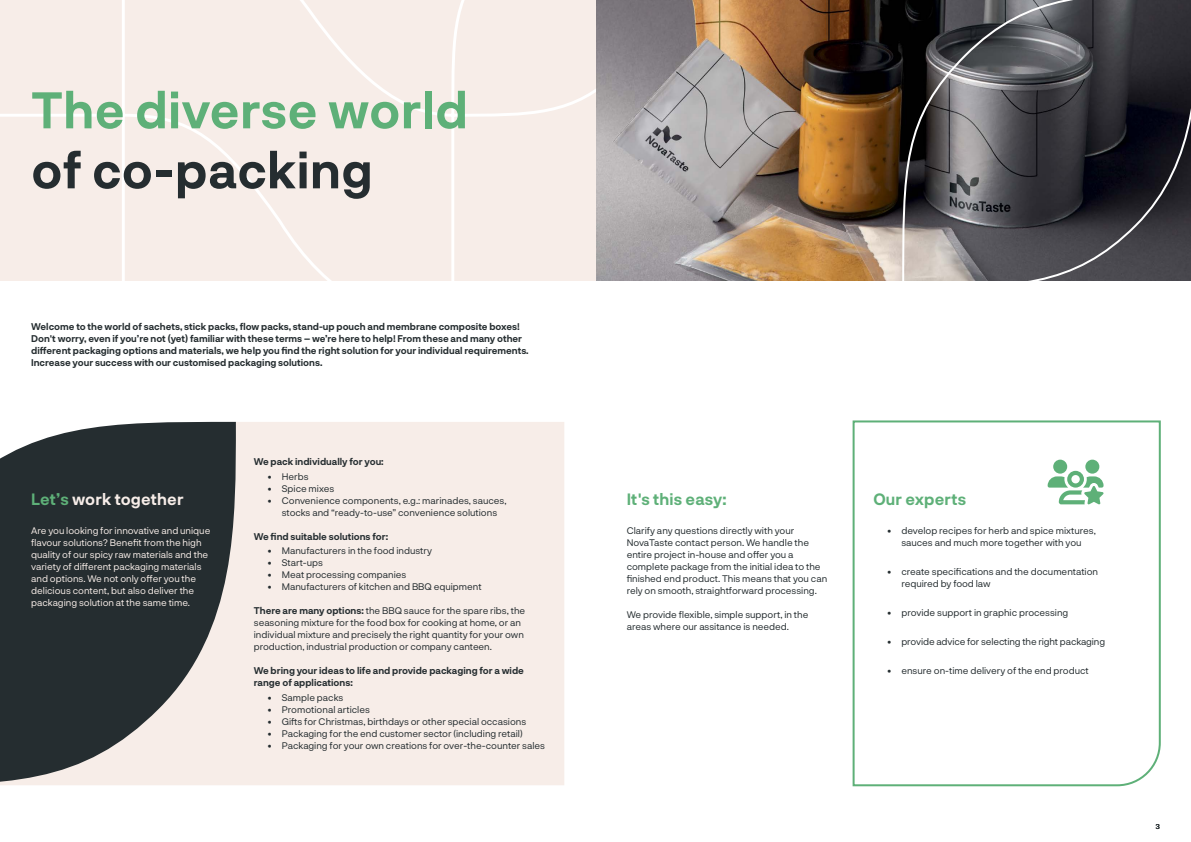
<style>
.page{position:relative;width:1191px;height:842px;background:#fff}
.page>*{position:absolute;margin:0;border:0;box-sizing:border-box;transform-origin:0 0}
.t1{font:700 50px "Neurial Grotesk";letter-spacing:.01em;color:#5eb078}
.t2{font:700 50px "Neurial Grotesk";letter-spacing:.01em;color:#252d30}
.t3{font:700 16px "Neurial Grotesk";letter-spacing:.01em;color:#5eb078}
.t4{font:700 16px "Neurial Grotesk";letter-spacing:.01em;color:#f7ede8}
.t5{font:9.5px/12px "Neurial Grotesk";color:#252d30}
.t6{font:700 9.5px/12px "Neurial Grotesk";color:#252d30}
.t7{font:9.5px/12px "Neurial Grotesk";color:#f7ede8}
.t8{font:7px "Neurial Grotesk";color:#252d30}
.s1{color:#5eb078}
.s2{font-weight:700}
</style>
<div class="page">
<img style="left:595px;top:0;width:306px;height:281px">
<div style="left:0;top:0;width:595px;height:281px;background:#f7ede8"></div>
<div style="left:237px;top:422px;width:327px;height:363px;background:#f7ede8"></div>
<svg style="left:0;top:421px;width:237px;height:364px;background:#4f5455"></svg>
<svg style="left:901px;top:0;width:290px;height:281px;background:#47464b"></svg>
<svg style="left:852px;top:420px;width:309px;height:367px"></svg>
<h1 class="t1" style="left:31px;top:74px;width:438px">The diverse world</h1>
<h1 class="t2" style="left:31px;top:134px;width:343px">of co-packing</h1>
<p class="t6" style="left:31px;top:320px;width:499px">Welcome to the world of sachets, stick packs, flow packs, stand-up pouch and membrane composite boxes!<br>Don't worry, even if you’re not (yet) familiar with these terms – we’re here to help! From these and many other different packaging options and materials, we help you find the right solution for your individual requirements.<br>Increase your success with our customised packaging solutions.</p>
<h2 class="t4" style="left:31px;top:487px;width:154px"><span class="s1">Let’s</span> work together</h2>
<p class="t7" style="left:31px;top:525px;width:181px">Are you looking for innovative and unique flavour solutions? Benefit from the high quality of our spicy raw materials and the variety of different packaging materials and options. We not only offer you the delicious content, but also deliver the packaging solution at the same time.</p>
<p class="t6" style="left:254px;top:455px;width:131px">We pack individually for you:</p>
<p class="t5" style="left:268px;top:470px;width:42px">• Herbs</p>
<p class="t5" style="left:268px;top:482px;width:68px">• Spice mixes</p>
<p class="t5" style="left:268px;top:494px;width:240px;text-align:center">• Convenience components, e.g.: marinades, sauces, stocks and “ready-to-use” convenience solutions</p>
<p class="t6" style="left:254px;top:530px;width:136px">We find suitable solutions for:</p>
<p class="t5" style="left:268px;top:544px;width:166px">• Manufacturers in the food industry</p>
<p class="t5" style="left:268px;top:556px;width:57px">• Start-ups</p>
<p class="t5" style="left:268px;top:568px;width:140px">• Meat processing companies</p>
<p class="t5" style="left:268px;top:580px;width:215px">• Manufacturers of kitchen and BBQ equipment</p>
<p class="t5" style="left:254px;top:604px;width:273px"><span class="s2">There are many options:</span> the BBQ sauce for the spare ribs, the seasoning mixture for the food box for cooking at home, or an individual mixture and precisely the right quantity for your own production, industrial production or company canteen.</p>
<p class="t6" style="left:254px;top:664px;width:272px">We bring your ideas to life and provide packaging for a wide range of applications:</p>
<p class="t5" style="left:268px;top:691px;width:77px">• Sample packs</p>
<p class="t5" style="left:268px;top:703px;width:104px">• Promotional articles</p>
<p class="t5" style="left:268px;top:715px;width:260px">• Gifts for Christmas, birthdays or other special occasions</p>
<p class="t5" style="left:268px;top:727px;width:256px">• Packaging for the end customer sector (including retail)</p>
<p class="t5" style="left:268px;top:739px;width:279px">• Packaging for your own creations for over-the-counter sales</p>
<h2 class="t3" style="left:626px;top:487px;width:101px">It's this easy:</h2>
<p class="t5" style="left:626px;top:525px;width:202px">Clarify any questions directly with your NovaTaste contact person. We handle the entire project in-house and offer you a complete package from the initial idea to the finished end product. This means that you can rely on smooth, straightforward processing.</p>
<p class="t5" style="left:626px;top:609px;width:183px">We provide flexible, simple support, in the areas where our assitance is needed.</p>
<h2 class="t3" style="left:873px;top:487px;width:94px">Our experts</h2>
<p class="t5" style="left:887px;top:524px;width:210px;text-align:center">• develop recipes for herb and spice mixtures, sauces and much more together with you</p>
<p class="t5" style="left:901px;top:565px;width:198px;text-indent:-14px">• create specifications and the documentation required by food law</p>
<p class="t5" style="left:887px;top:606px;width:182px">• provide support in graphic processing</p>
<p class="t5" style="left:887px;top:635px;width:219px">• provide advice for selecting the right packaging</p>
<p class="t5" style="left:887px;top:664px;width:203px">• ensure on-time delivery of the end product</p>
<p class="t8" style="left:1155px;top:821px;width:6px">3</p>
</div>
